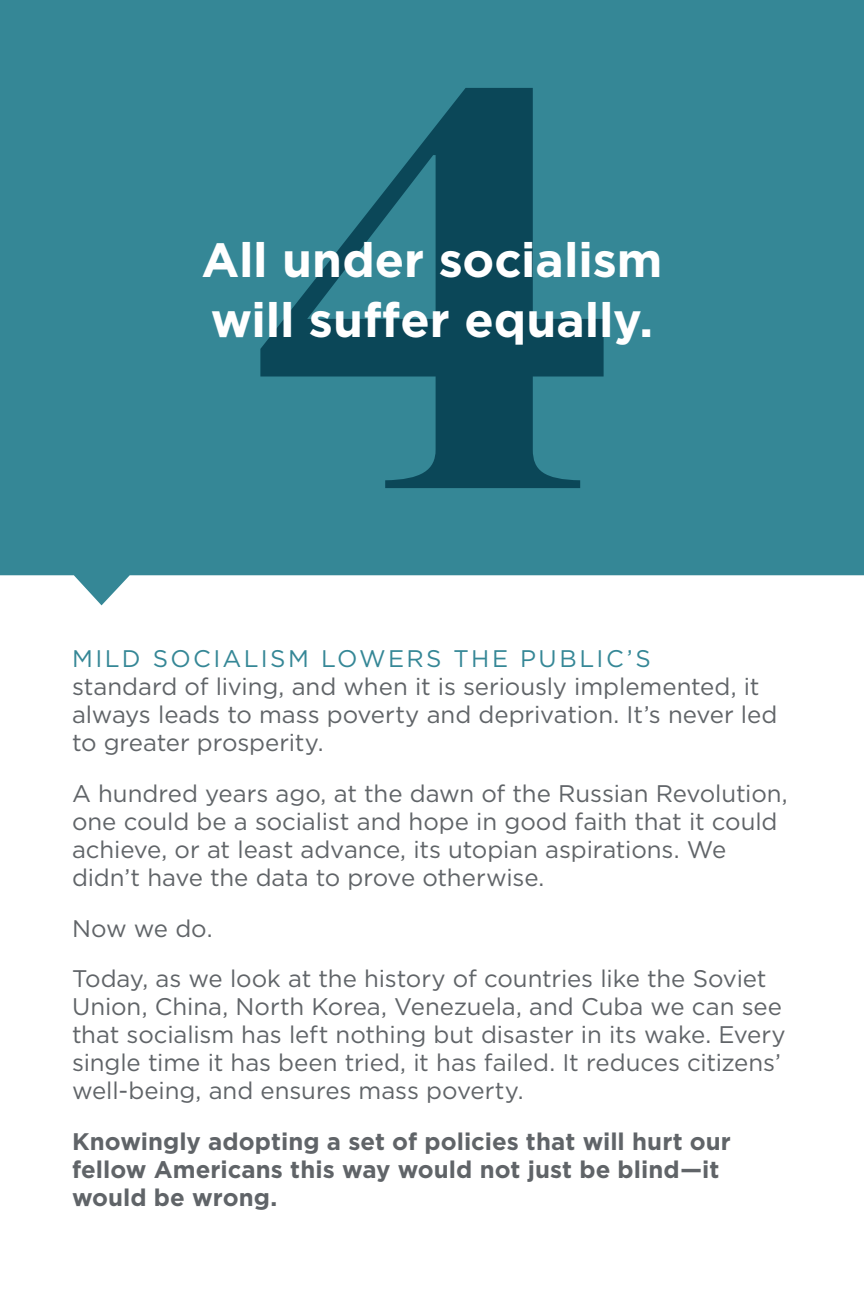
<style>
.page{position:relative;width:864px;height:1296px;background:#fff}
.page>*{position:absolute;margin:0;border:0;box-sizing:border-box;transform-origin:0 0}
._9_Points{font:700 48px/60px "Gotham";color:#fff}
.Body_Copy{font:24px/28px "Gotham";letter-spacing:-.005em;color:#606468}
.Body_Intro{font:24px/28px "Gotham";color:#606468}
.Body_Copy-2{font:700 24px/28px "Gotham";letter-spacing:.005em;color:#606468}
.s1{color:#358796}
</style>
<div class="page">
<div style="left:0;top:0;width:864px;height:605px;background:#358796"></div>
<svg style="left:260px;top:88px;width:344px;height:400px;background:#236c7c"></svg>
<p class="_9_Points" style="left:201px;top:230px;width:463px">All under socialism will suffer equally.</p>
<p class="Body_Intro" style="left:72px;top:644px;width:707px"><span class="s1">MILD SOCIALISM LOWERS THE PUBLIC’S<br></span>standard of living, and when it is seriously implemented, it always leads to mass poverty and deprivation. It’s never led to greater prosperity.</p>
<p class="Body_Copy" style="left:72px;top:779px;width:717px">A hundred years ago, at the dawn of the Russian Revolution, one could be a socialist and hope in good faith that it could achieve, or at least advance, its utopian aspirations. We didn’t have the data to prove otherwise.</p>
<p class="Body_Copy" style="left:72px;top:914px;width:142px">Now we do.</p>
<p class="Body_Copy" style="left:72px;top:964px;width:715px">Today, as we look at the history of countries like the Soviet Union, China, North Korea, Venezuela, and Cuba we can see that socialism has left nothing but disaster in its wake. Every single time it has been tried, it has failed. It reduces citizens’ well-being, and ensures mass poverty.</p>
<p class="Body_Copy-2" style="left:72px;top:1127px;width:661px">Knowingly adopting a set of policies that will hurt our fellow Americans this way would not just be blind—it would be wrong.</p>
</div>
